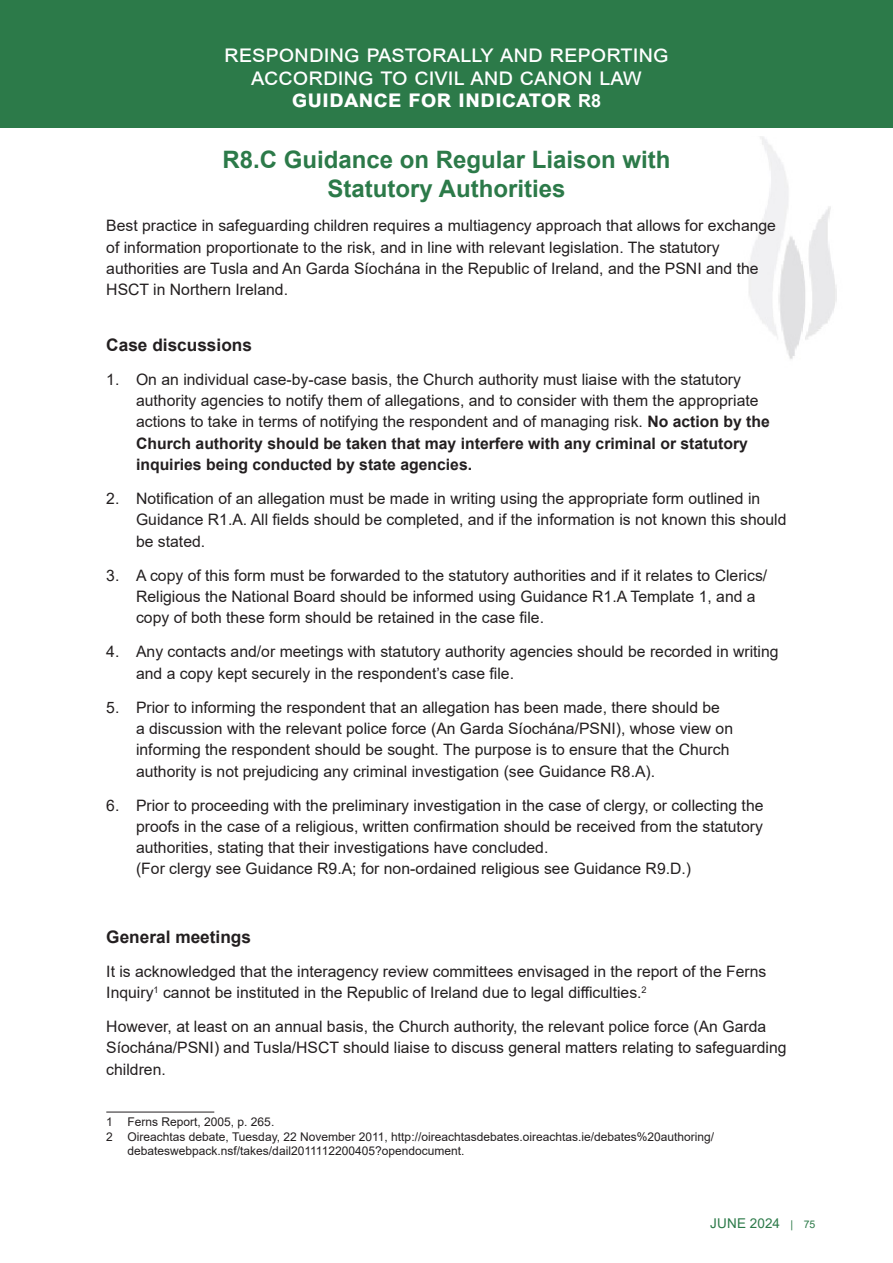
<style>
.page{position:relative;width:893px;height:1263px;background:#fff}
.page>*{position:absolute;margin:0;border:0;box-sizing:border-box;transform-origin:0 0}
.Master_page_title{font:24px/22.5px "Arial";color:#fff;text-align:center}
.Main_Standard_4_heading{font:700 24px/28.8px "Arial";color:#2c7a49;text-align:center}
.Black_sub_heading{font:700 17.25px "Arial";color:#231f20}
.Body_text{font:15.75px/21.3px "Arial";color:#231f20}
.t1{font:13.5px "Arial";letter-spacing:.01em;color:#2c7a49}
.footnotes{font:12px/14.4px "Arial";color:#231f20}
.s1{font-weight:700}
.s2{font-weight:700;font-size:18px}
.s3{font-size:10.5px}
</style>
<div class="page">
<div style="left:0;top:0;width:893px;height:128px;background:#2c7a49"></div>
<img style="left:749px;top:136px;width:88px;height:223px">
<hr style="left:106px;top:1112px;width:108px;height:1px;background:#231f20">
<p class="Master_page_title" style="left:224px;top:42px;width:446px">responding pastorally and reporting according to civil and canon law <span class="s1">guidance for indicator</span> <span class="s2">R8</span></p>
<p class="Main_Standard_4_heading" style="left:222px;top:146px;width:450px">R8.C Guidance on Regular Liaison with<br>Statutory Authorities</p>
<p class="Body_text" style="left:106px;top:215px;width:671px">Best practice in safeguarding children requires a multiagency approach that allows for exchange of information proportionate to the risk, and in line with relevant legislation. The statutory authorities are Tusla and An Garda Síochána in the Republic of Ireland, and the PSNI and the HSCT in Northern Ireland.</p>
<p class="Black_sub_heading" style="left:106px;top:332px;width:147px">Case discussions</p>
<p class="Body_text" style="left:136px;top:368px;width:635px;text-indent:-30px">1. On an individual case-by-case basis, the Church authority must liaise with the statutory authority agencies to notify them of allegations, and to consider with them the appropriate actions to take in terms of notifying the respondent and of managing risk. <span class="s1">No action by the Church authority should be taken that may interfere with any criminal or statutory inquiries being conducted by state agencies.</span></p>
<p class="Body_text" style="left:136px;top:488px;width:652px;text-indent:-30px">2. Notification of an allegation must be made in writing using the appropriate form outlined in<br>Guidance R1.A. All fields should be completed, and if the information is not known this should be stated.</p>
<p class="Body_text" style="left:136px;top:564px;width:633px;text-indent:-30px">3. A copy of this form must be forwarded to the statutory authorities and if it relates to Clerics/<br>Religious the National Board should be informed using Guidance R1.A Template 1, and a copy of both these form should be retained in the case file.</p>
<p class="Body_text" style="left:136px;top:641px;width:644px;text-indent:-30px">4. Any contacts and/or meetings with statutory authority agencies should be recorded in writing and a copy kept securely in the respondent’s case file.</p>
<p class="Body_text" style="left:136px;top:696px;width:599px;text-indent:-30px">5. Prior to informing the respondent that an allegation has been made, there should be<br>a discussion with the relevant police force (An Garda Síochána/PSNI), whose view on informing the respondent should be sought. The purpose is to ensure that the Church authority is not prejudicing any criminal investigation (see Guidance R8.A).</p>
<p class="Body_text" style="left:136px;top:794px;width:629px;text-indent:-30px">6. Prior to proceeding with the preliminary investigation in the case of clergy, or collecting the proofs in the case of a religious, written confirmation should be received from the statutory authorities, stating that their investigations have concluded.<br>(For clergy see Guidance R9.A; for non-ordained religious see Guidance R9.D.)</p>
<p class="Black_sub_heading" style="left:106px;top:924px;width:146px">General meetings</p>
<p class="Body_text" style="left:106px;top:960px;width:662px">It is acknowledged that the interagency review committees envisaged in the report of the Ferns<br>Inquiry<sup>1</sup> cannot be instituted in the Republic of Ireland due to legal difficulties.<sup>2</sup></p>
<p class="Body_text" style="left:106px;top:1016px;width:682px">However, at least on an annual basis, the Church authority, the relevant police force (An Garda<br>Síochána/PSNI) and Tusla/HSCT should liaise to discuss general matters relating to safeguarding children.</p>
<p class="footnotes" style="left:106px;top:1115px;width:170px">1 Ferns Report, 2005, p. 265.</p>
<p class="footnotes" style="left:128px;top:1129px;width:588px;text-indent:-21px">2 Oireachtas debate, Tuesday, 22 November 2011, http://oireachtasdebates.oireachtas.ie/debates%20authoring/ debateswebpack.nsf/takes/dail2011112200405?opendocument.</p>
<p class="t1" style="left:710px;top:1214px;width:107px">JUNE 2024 <span class="s3">| 75</span></p>
</div>
